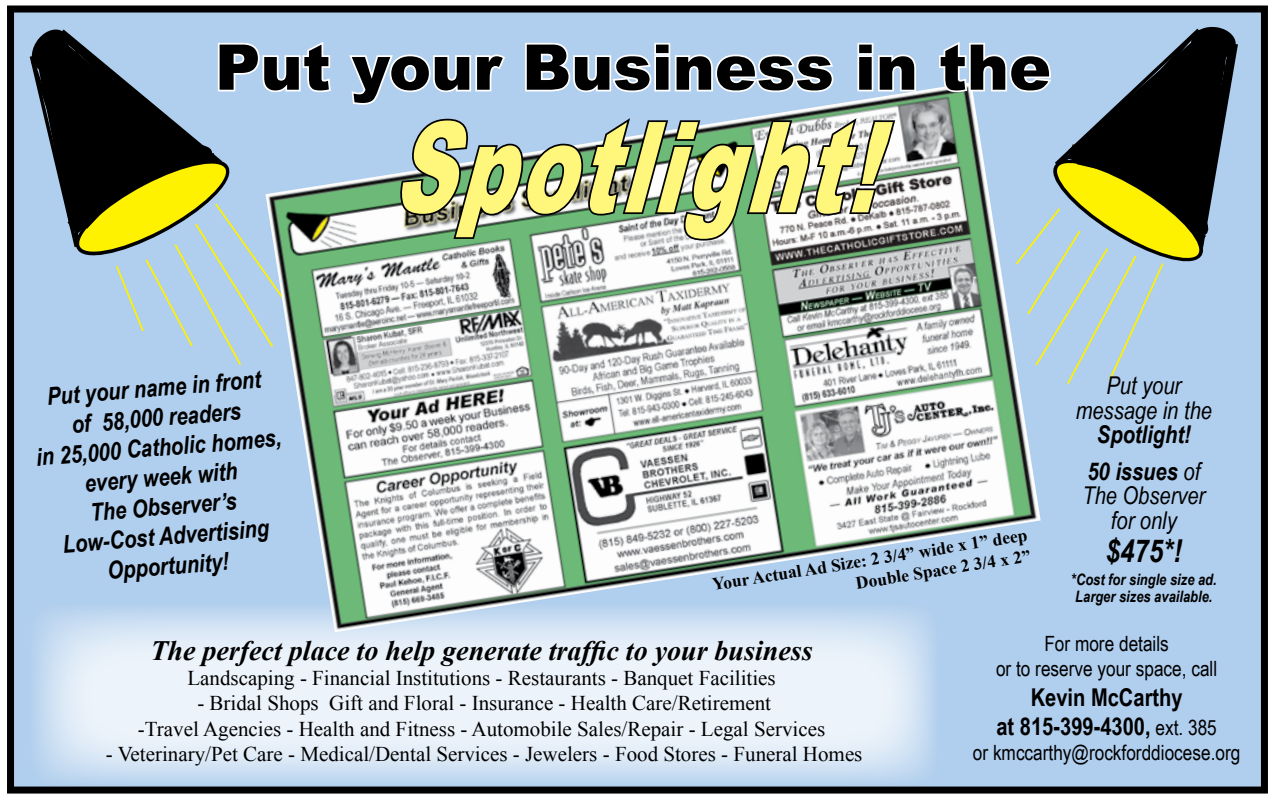
<style>
.page{position:relative;width:1275px;height:801px;background:#fff}
.page>*{position:absolute;margin:0;border:0;box-sizing:border-box;transform-origin:0 0}
.t1{font:italic 900 126px "Arial";color:#fff67c;scale:.67 1}
.t2{font:900 63px "Arial";color:#000}
.t3{font:italic 700 31.5px "Arial Narrow";color:#000}
.t4{font:italic 700 28px "Times New Roman";color:#000}
.t5{font:italic 700 24.5px/29.8px "Arial Narrow";color:#000;text-align:center}
.t6{font:italic 24.5px/24.5px "Arial Narrow";color:#000;text-align:center}
.t7{font:700 24.5px/29.4px "Arial Narrow";color:#000;text-align:center}
.t8{font:21px/25.2px "Times New Roman";color:#000;text-align:center}
.t9{font:21px/25.2px "Arial Narrow";color:#000;text-align:center}
.t10{font:700 17.5px/21px "Times New Roman";color:#000;text-align:right}
.t11{font:italic 700 15.75px/17.5px "Arial Narrow";color:#000}
.s1{font-weight:400}
.s2{font-weight:400;font-size:21px}
</style>
<div class="page">
<div style="left:11px;top:9px;width:1253px;height:781px;background:#b0ceed"></div>
<div style="left:7px;top:6px;width:1260px;height:787px;border:7px solid #000"></div>
<svg style="left:30px;top:603px;width:908px;height:183px;background:#dfebf7"></svg>
<img style="left:265px;top:88px;width:775px;height:544px">
<svg style="left:29px;top:29px;width:303px;height:338px"></svg>
<svg style="left:346px;top:54px;width:161px;height:52px"></svg>
<svg style="left:523px;top:42px;width:312px;height:52px"></svg>
<svg style="left:855px;top:42px;width:62px;height:51px"></svg>
<svg style="left:937px;top:26px;width:301px;height:360px"></svg>
<svg style="left:399px;top:114px;width:498px;height:128px;background:#8b9f95"></svg>
<h2 class="t2" style="left:215px;top:21px;width:837px">Put your Business in the</h2>
<h1 class="t1" style="left:392px;top:76px;width:790px">Spotlight!</h1>
<p class="t5" style="left:30px;top:382px;width:247px;rotate:-5deg">Put your name in front<br>of 58,000 readers<br>in 25,000 Catholic homes, every week with<br>The Observer’s<br>Low-Cost Advertising<br>Opportunity!</p>
<p class="t10" style="left:710px;top:573px;width:320px;rotate:-9deg">Your Actual Ad Size: 2 3/4” wide x 1” deep<br>Double Space 2 3/4 x 2”</p>
<p class="t6" style="left:1075px;top:372px;width:138px">Put your message in the</p>
<p class="t5" style="left:1087px;top:415px;width:114px;line-height:36.8px">Spotlight!<br>50 issues <span class="s1">of</span></p>
<p class="t6" style="left:1082px;top:483px;width:124px">The Observer for only</p>
<h3 class="t3" style="left:1105px;top:527px;width:78px">$475*!</h3>
<p class="t11" style="left:1070px;top:569px;width:147px">*Cost for single size ad.<br>Larger sizes available.</p>
<h3 class="t4" style="left:150px;top:631px;width:663px">The perfect place to help generate traffic to your business</h3>
<p class="t8" style="left:187px;top:665px;width:589px">Landscaping - Financial Institutions - Restaurants - Banquet Facilities</p>
<p class="t8" style="left:138px;top:690px;width:688px">- Bridal Shops Gift and Floral - Insurance - Health Care/Retirement<br>-Travel Agencies - Health and Fitness - Automobile Sales/Repair - Legal Services</p>
<p class="t8" style="left:106px;top:740px;width:758px">- Veterinary/Pet Care - Medical/Dental Services - Jewelers - Food Stores - Funeral Homes</p>
<p class="t9" style="left:995px;top:630px;width:223px">For more details<br>or to reserve your space, call</p>
<p class="t7" style="left:996px;top:680px;width:222px">Kevin McCarthy<br>at 815-399-4300, <span class="s2">ext. 385</span></p>
<p class="t9" style="left:972px;top:739px;width:269px">or kmccarthy@rockforddiocese.org</p>
</div>
